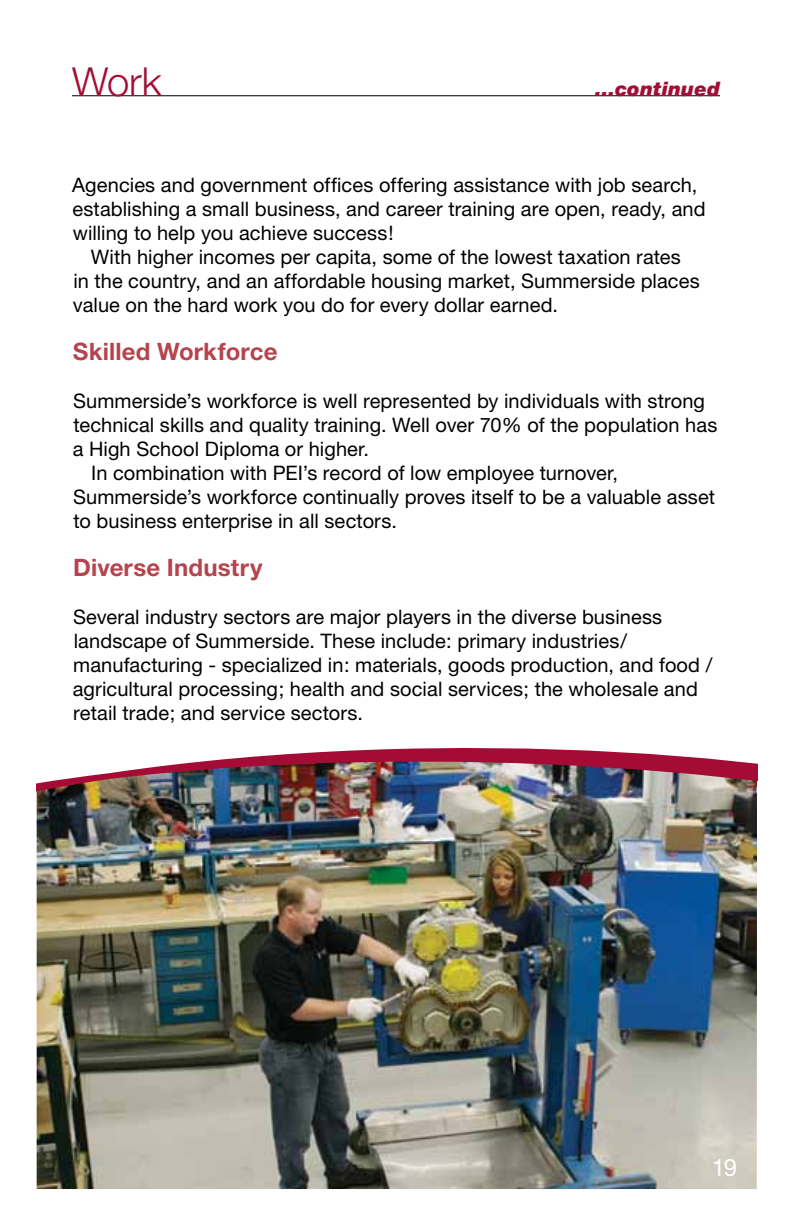
<style>
.page{position:relative;width:792px;height:1224px;background:#fff}
.page>*{position:absolute;margin:0;border:0;box-sizing:border-box;transform-origin:0 0}
.t1{font:300 40px "Helvetica Neue LT Std";color:#a40c35}
.t2{font:700 24px "Helvetica Neue LT Std";letter-spacing:.005em;color:#b4454e}
.t3{font:24px "Helvetica Neue";color:#fff}
.t4{font:20px/24px "Helvetica Neue";letter-spacing:.005em;color:#000}
.t5{font:italic 900 20px "Helvetica Neue LT Std";letter-spacing:.01em;color:#a40c35}
</style>
<div class="page">
<hr style="left:72px;top:95px;width:648px;height:1px;background:#000">
<img style="left:37px;top:855px;width:720px;height:334px">
<img style="left:37px;top:748px;width:720px;height:107px">
<h1 class="t1" style="left:72px;top:57px;width:91px">Work</h1>
<p class="t5" style="left:595px;top:77px;width:126px">…continued</p>
<p class="t4" style="left:72px;top:173px;width:635px">Agencies and government offices offering assistance with job search, establishing a small business, and career training are open, ready, and willing to help you achieve success!</p>
<p class="t4" style="left:73px;top:245px;width:628px;text-indent:18px">With higher incomes per capita, some of the lowest taxation rates in the country, and an affordable housing market, Summerside places value on the hard work you do for every dollar earned.</p>
<p class="t2" style="left:73px;top:337px;width:206px">Skilled Workforce</p>
<p class="t4" style="left:73px;top:389px;width:633px">Summerside’s workforce is well represented by individuals with strong</p>
<p class="t4" style="left:73px;top:413px;width:646px">technical skills and quality training. Well over 70% of the population has</p>
<p class="t4" style="left:73px;top:437px;width:298px">a High School Diploma or higher.</p>
<p class="t4" style="left:91px;top:461px;width:528px">In combination with PEI’s record of low employee turnover,</p>
<p class="t4" style="left:73px;top:485px;width:644px">Summerside’s workforce continually proves itself to be a valuable asset</p>
<p class="t4" style="left:73px;top:509px;width:325px">to business enterprise in all sectors.</p>
<p class="t2" style="left:73px;top:553px;width:191px">Diverse Industry</p>
<p class="t4" style="left:73px;top:605px;width:641px">Several industry sectors are major players in the diverse business landscape of Summerside. These include: primary industries/ manufacturing - specialized in: materials, goods production, and food / agricultural processing; health and social services; the wholesale and retail trade; and service sectors.</p>
<p class="t3" style="left:712px;top:1153px;width:27px">19</p>
</div>
